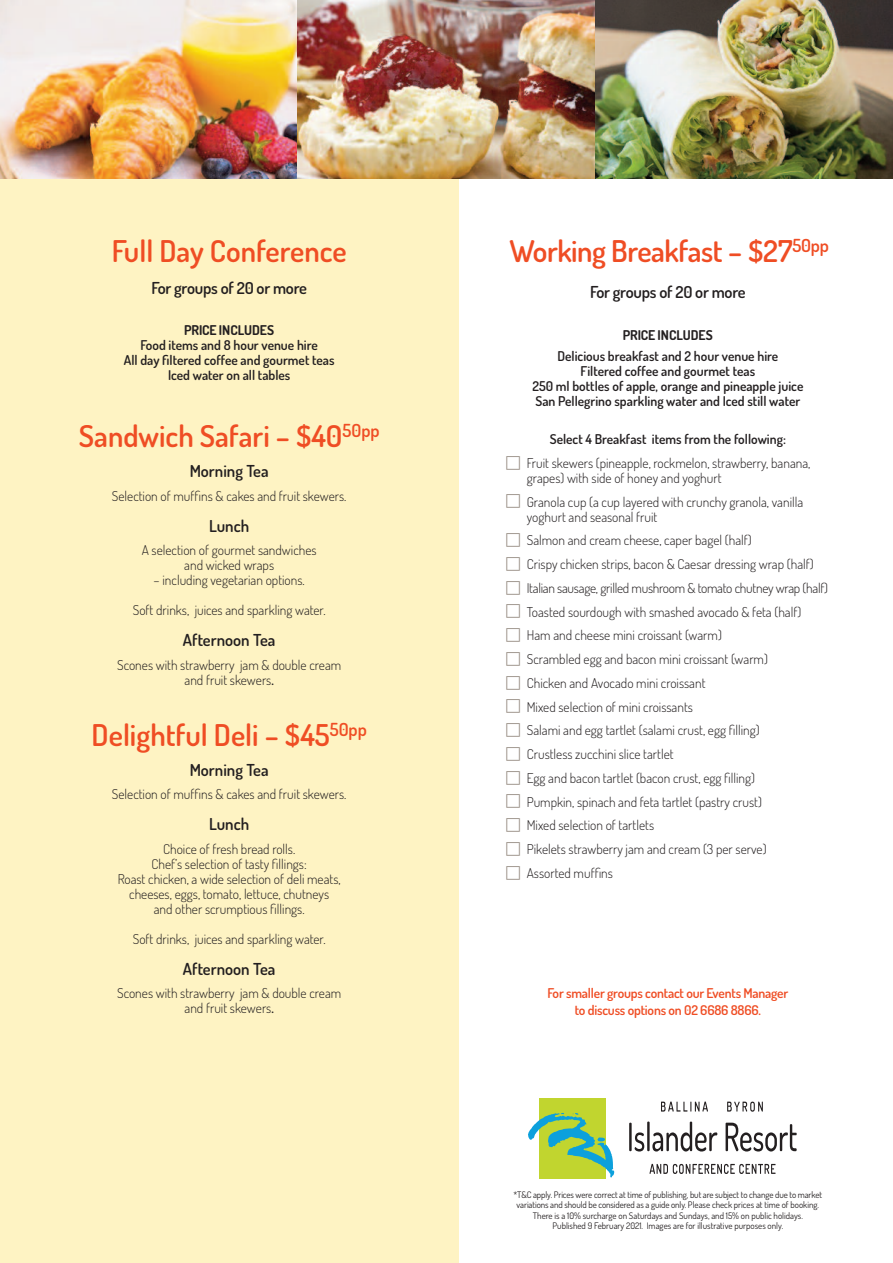
<style>
.page{position:relative;width:893px;height:1263px;background:#fff}
.page>*{position:absolute;margin:0;border:0;box-sizing:border-box;transform-origin:0 0}
.t1{font:600 30px "Dosis";color:#ef4d24}
.t2{font:600 16.5px "Dosis";letter-spacing:-.005em;color:#231f20}
.t3{font:300 13.5px/23.7px "Dosis";color:#231f20;text-align:center}
.t4{font:600 13.5px/15px "Dosis";color:#231f20;text-align:center}
.t5{font:600 13.5px/16.5px "Dosis";letter-spacing:-.015em;color:#ef4d24;text-align:center}
.t6{font:700 13.5px "Dosis";color:#231f20}
.t7{font:9px/10.5px "Dosis";color:#231f20;text-align:center}
.s1{font-weight:600}
</style>
<div class="page">
<div style="left:0;top:179px;width:458px;height:1083px;background:#fef3c3"></div>
<img style="left:0;top:0;width:298px;height:179px">
<img style="left:298px;top:0;width:297px;height:179px">
<img style="left:595px;top:0;width:298px;height:179px">
<div style="left:539px;top:1098px;width:67px;height:81px;background:#c1d52f"></div>
<svg style="left:528px;top:1113px;width:87px;height:64px"></svg>
<svg style="left:629px;top:1121px;width:88px;height:30px"></svg>
<svg style="left:726px;top:1123px;width:71px;height:28px"></svg>
<svg style="left:649px;top:1164px;width:126px;height:10px"></svg>
<svg style="left:661px;top:1101px;width:47px;height:10px"></svg>
<svg style="left:727px;top:1101px;width:36px;height:11px"></svg>
<h1 class="t1" style="left:112px;top:231px;width:236px">Full Day Conference</h1>
<p class="t2" style="left:151px;top:277px;width:157px">For groups of 20 or more</p>
<p class="t6" style="left:184px;top:321px;width:91px">PRICE INCLUDES</p>
<p class="t4" style="left:124px;top:337px;width:212px">Food items and 8 hour venue hire<br>All day filtered coffee and gourmet teas<br>Iced water on all tables</p>
<h1 class="t1" style="left:79px;top:417px;width:302px">Sandwich Safari – $40<sup>50pp</sup></h1>
<p class="t2" style="left:190px;top:460px;width:81px">Morning Tea</p>
<p class="t3" style="left:112px;top:484px;width:236px">Selection of muffins &amp; cakes and fruit skewers.</p>
<p class="t2" style="left:209px;top:515px;width:42px">Lunch</p>
<p class="t3" style="left:142px;top:542px;width:176px;line-height:15px">A selection of gourmet sandwiches and wicked wraps</p>
<p class="t3" style="left:154px;top:568px;width:153px">– including vegetarian options.</p>
<p class="t3" style="left:133px;top:598px;width:194px">Soft drinks, juices and sparkling water.</p>
<p class="t2" style="left:183px;top:630px;width:94px">Afternoon Tea</p>
<p class="t3" style="left:117px;top:657px;width:226px;line-height:15px">Scones with strawberry jam &amp; double cream and fruit skewers<span class="s1">.</span></p>
<h1 class="t1" style="left:92px;top:715px;width:277px">Delightful Deli – $45<sup>50pp</sup></h1>
<p class="t2" style="left:190px;top:759px;width:81px">Morning Tea</p>
<p class="t3" style="left:112px;top:782px;width:236px">Selection of muffins &amp; cakes and fruit skewers.</p>
<p class="t2" style="left:209px;top:813px;width:42px">Lunch</p>
<p class="t3" style="left:118px;top:841px;width:225px;line-height:15px">Choice of fresh bread rolls.<br>Chef’s selection of tasty fillings:<br>Roast chicken, a wide selection of deli meats, cheeses, eggs, tomato, lettuce, chutneys<br>and other scrumptious fillings.</p>
<p class="t3" style="left:133px;top:927px;width:194px">Soft drinks, juices and sparkling water.</p>
<p class="t2" style="left:183px;top:958px;width:94px">Afternoon Tea</p>
<p class="t3" style="left:117px;top:985px;width:226px;line-height:15px">Scones with strawberry jam &amp; double cream and fruit skewers<span class="s1">.</span></p>
<h1 class="t1" style="left:509px;top:231px;width:321px">Working Breakfast – $27<sup>50pp</sup></h1>
<p class="t2" style="left:590px;top:281px;width:157px">For groups of 20 or more</p>
<p class="t6" style="left:623px;top:327px;width:91px">PRICE INCLUDES</p>
<p class="t4" style="left:532px;top:348px;width:273px">Delicious breakfast and 2 hour venue hire<br>Filtered coffee and gourmet teas<br>250 ml bottles of apple, orange and pineapple juice San Pellegrino sparkling water and Iced still water</p>
<p class="t4" style="left:550px;top:432px;width:238px">Select 4 Breakfast items from the following:</p>
<p class="t3" style="left:527px;top:455px;width:285px;line-height:15px;text-align:left">Fruit skewers (pineapple, rockmelon, strawberry, banana, grapes) with side of honey and yoghurt</p>
<p class="t3" style="left:527px;top:494px;width:278px;line-height:15px;text-align:left">Granola cup (a cup layered with crunchy granola, vanilla yoghurt and seasonal fruit</p>
<p class="t3" style="left:527px;top:528px;width:303px;text-align:left">Salmon and cream cheese, caper bagel (half)<br>Crispy chicken strips, bacon &amp; Caesar dressing wrap (half)<br>Italian sausage, grilled mushroom &amp; tomato chutney wrap (half)<br>Toasted sourdough with smashed avocado &amp; feta (half)<br>Ham and cheese mini croissant (warm)<br>Scrambled egg and bacon mini croissant (warm)<br>Chicken and Avocado mini croissant<br>Mixed selection of mini croissants<br>Salami and egg tartlet (salami crust, egg filling)<br>Crustless zucchini slice tartlet<br>Egg and bacon tartlet (bacon crust, egg filling)<br>Pumpkin, spinach and feta tartlet (pastry crust)<br>Mixed selection of tartlets<br>Pikelets strawberry jam and cream (3 per serve)<br>Assorted muffins</p>
<p class="t5" style="left:547px;top:985px;width:242px">For smaller groups contact our Events Manager to discuss options on 02 6686 8866.</p>
<p class="t7" style="left:514px;top:1189px;width:310px">*T&amp;C apply. Prices were correct at time of publishing, but are subject to change due to market variations and should be considered as a guide only. Please check prices at time of booking.<br>There is a 10% surcharge on Saturdays and Sundays, and 15% on public holidays.<br>Published 9 February 2021. Images are for illustrative purposes only.</p>
</div>
